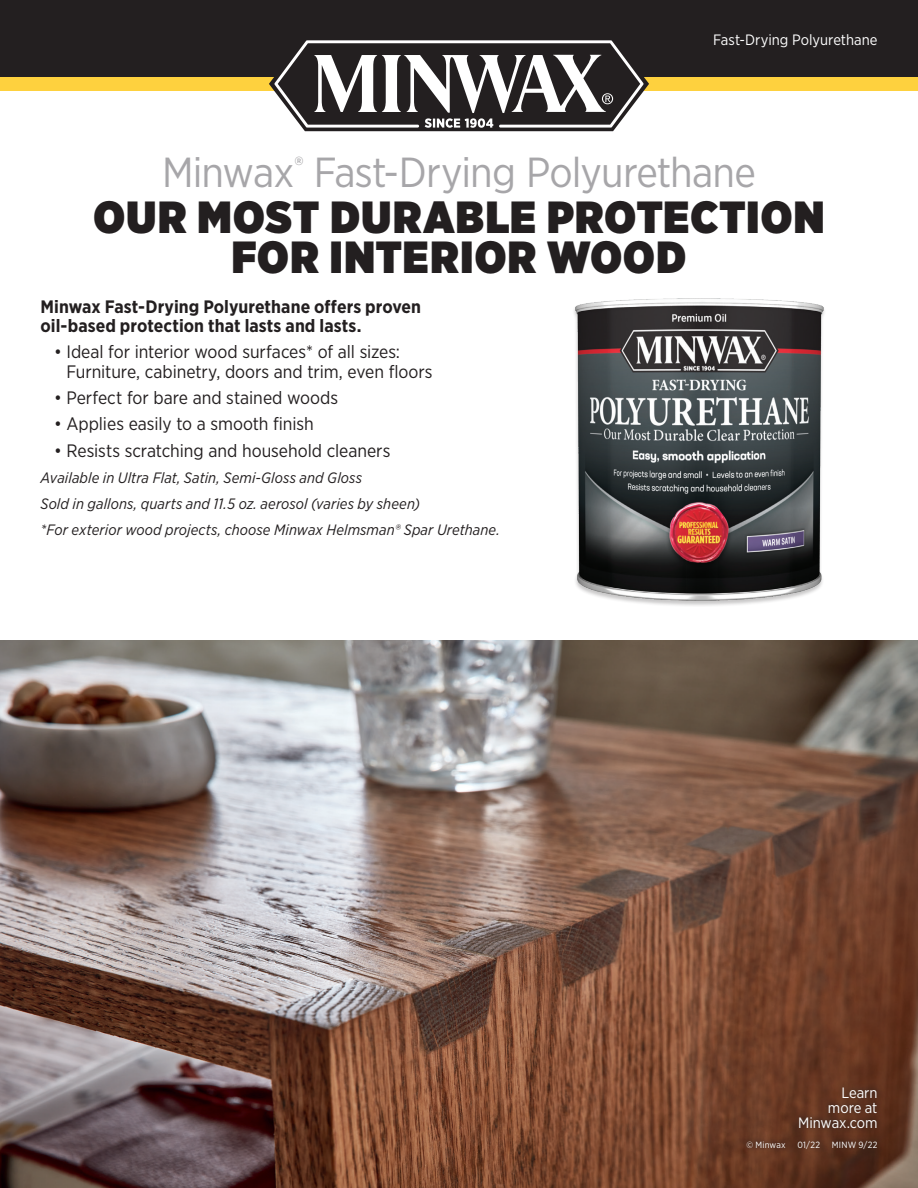
<style>
.page{position:relative;width:918px;height:1188px;background:#fff}
.page>*{position:absolute;margin:0;border:0;box-sizing:border-box;transform-origin:0 0}
.t1{font:900 45px/40.5px "Gotham Narrow";letter-spacing:.03em;color:#231f20;text-align:center}
.t2{font:42px "Gotham Narrow";letter-spacing:-.02em;color:#a7a6a9}
.t3{font:18px/19.5px "Gotham Narrow";letter-spacing:-.005em;color:#231f20}
.t4{font:700 18px/19.5px "Gotham Narrow";letter-spacing:.005em;color:#231f20}
.t5{font:italic 15px "Gotham Narrow";letter-spacing:.005em;color:#231f20}
.t6{font:15px/15px "Gotham Narrow";letter-spacing:-.005em;color:#fff;text-align:right}
.t7{font:9px "Gotham Narrow";letter-spacing:.025em;color:#fff}
</style>
<div class="page">
<img style="left:0;top:641px;width:918px;height:547px">
<div style="left:0;top:0;width:918px;height:77px;background:#231f20"></div>
<div style="left:0;top:77px;width:918px;height:14px;background:#fed13e"></div>
<svg style="left:269px;top:40px;width:380px;height:91px"></svg>
<svg style="left:794px;top:1081px;width:89px;height:52px;background:#5d3320"></svg>
<svg style="left:741px;top:1135px;width:142px;height:19px;background:#5a311f"></svg>
<div style="left:572px;top:298px;width:254px;height:309px;background:#231f20;opacity:.25"></div>
<img style="left:576px;top:298px;width:247px;height:302px">
<p class="t6" style="left:713px;top:32px;width:166px">Fast-Drying Polyurethane</p>
<p class="t2" style="left:162px;top:147px;width:595px">Minwax<sup>®</sup> Fast-Drying Polyurethane</p>
<p class="t1" style="left:93px;top:196px;width:733px">OUR MOST DURABLE PROTECTION<br>FOR INTERIOR WOOD</p>
<p class="t4" style="left:40px;top:296px;width:382px">Minwax Fast-Drying Polyurethane offers proven oil-based protection that lasts and lasts.</p>
<p class="t3" style="left:66px;top:342px;width:368px;text-indent:-12px">• Ideal for interior wood surfaces* of all sizes:<br>Furniture, cabinetry, doors and trim, even floors</p>
<p class="t3" style="left:54px;top:388px;width:286px">• Perfect for bare and stained woods</p>
<p class="t3" style="left:54px;top:414px;width:261px">• Applies easily to a smooth finish</p>
<p class="t3" style="left:54px;top:440px;width:338px">• Resists scratching and household cleaners</p>
<p class="t5" style="left:40px;top:468px;width:323px">Available in Ultra Flat, Satin, Semi-Gloss and Gloss</p>
<p class="t5" style="left:40px;top:494px;width:381px">Sold in gallons, quarts and 11.5 oz. aerosol (varies by sheen)</p>
<p class="t5" style="left:40px;top:520px;width:461px">*For exterior wood projects, choose Minwax Helmsman® Spar Urethane.</p>
<p class="t6" style="left:798px;top:1084px;width:81px">Learn<br>more at<br>Minwax.com</p>
<p class="t7" style="left:747px;top:1139px;width:41px">© Minwax</p>
<p class="t7" style="left:797px;top:1139px;width:24px">01/22</p>
<p class="t7" style="left:832px;top:1139px;width:47px">MINW 9/22</p>
</div>
